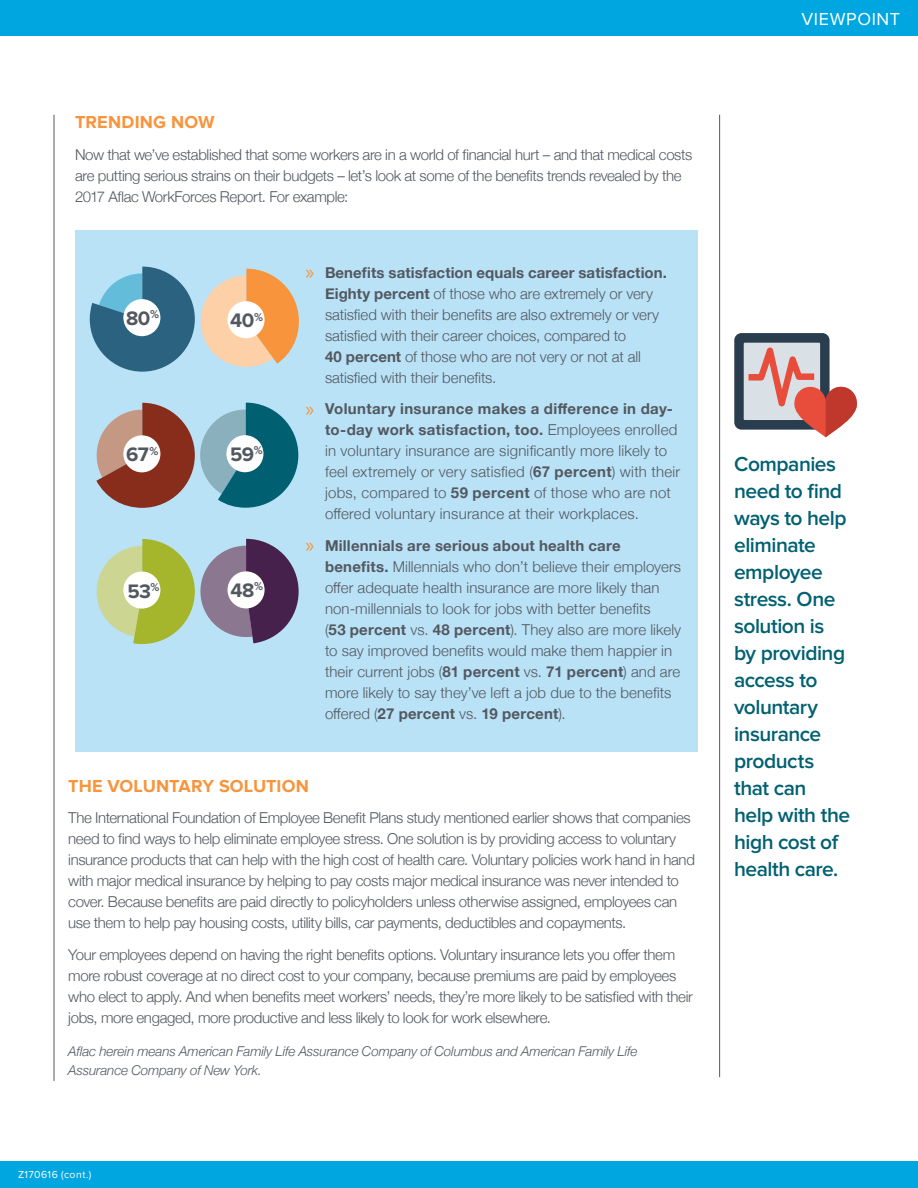
<style>
.page{position:relative;width:918px;height:1188px;background:#fff}
.page>*{position:absolute;margin:0;border:0;box-sizing:border-box;transform-origin:0 0}
.STD_PULL_QUOTE{font:600 21px/27px "Proxima Nova";letter-spacing:-.025em;color:#006071}
.t1{font:700 20.25px "Proxima Nova";letter-spacing:-.025em;color:#535860}
.STD_SUBHEAD{font:700 18px "Proxima Nova";letter-spacing:.015em;color:#f7943c}
.t2{font:18px "Proxima Nova";letter-spacing:.03em;color:#fff}
.STD_BODY_COPY{font:300 15px/21px "Helvetica Neue";letter-spacing:-.02em;color:#535860}
.STD_BODY_COPY-2{font:300 15px/21px "Helvetica Neue";letter-spacing:.005em;color:#535860}
.STD_BODY_COPY-3{font:300 15px/21px "Helvetica Neue";letter-spacing:.015em;color:#535860}
.STD_BODY_COPY-4{font:300 15px/21px "Helvetica Neue";color:#535860}
.STD_BODY_COPY-5{font:italic 300 13.5px/19.5px "Helvetica Neue";letter-spacing:-.01em;color:#535860}
.t3{font:10.5px "Proxima Nova";letter-spacing:.045em;color:#fff}
.s1{font-family:"Myriad Pro";font-weight:400;font-size:21px;color:#f7943c}
.s2{font-weight:700}
</style>
<div class="page">
<div style="left:75px;top:230px;width:242px;height:522px;background:#b9e2f6"></div>
<div style="left:0;top:0;width:918px;height:36px;background:#00a6e0"></div>
<div style="left:0;top:1161px;width:918px;height:27px;background:#00a6e0"></div>
<hr style="left:719px;top:115px;width:1px;height:962px;background:#535860">
<hr style="left:54px;top:115px;width:1px;height:966px;background:#535860">
<svg style="left:734px;top:333px;width:123px;height:104px"></svg>
<div style="left:294px;top:230px;width:404px;height:522px;background:#b9e2f6"></div>
<svg style="left:90px;top:267px;width:209px;height:105px"></svg>
<div style="left:228px;top:301px;width:37px;height:37px;background:#fff;border-radius:50%"></div>
<svg style="left:96px;top:403px;width:202px;height:105px"></svg>
<div style="left:226px;top:435px;width:37px;height:37px;background:#fff;border-radius:50%"></div>
<svg style="left:96px;top:539px;width:203px;height:105px"></svg>
<div style="left:228px;top:571px;width:37px;height:37px;background:#fff;border-radius:50%"></div>
<p class="STD_SUBHEAD" style="left:75px;top:112px;width:141px">TRENDING NOW</p>
<p class="STD_BODY_COPY" style="left:75px;top:143px;width:619px">Now that we’ve established that some workers are in a world of financial hurt – and that medical costs are putting serious strains on their budgets – let’s look at some of the benefits trends revealed by the<br>2017 Aflac WorkForces Report. For example:</p>
<p class="t1" style="left:126px;top:307px;width:35px">80<sup>%</sup></p>
<p class="t1" style="left:230px;top:309px;width:34px">40<sup>%</sup></p>
<p class="t1" style="left:126px;top:443px;width:34px">67<sup>%</sup></p>
<p class="t1" style="left:230px;top:443px;width:34px">59<sup>%</sup></p>
<p class="t1" style="left:128px;top:580px;width:33px">53<sup>%</sup></p>
<p class="t1" style="left:231px;top:578px;width:34px">48<sup>%</sup></p>
<p class="STD_BODY_COPY-4" style="left:325px;top:261px;width:343px;text-indent:-20px"><span class="s1">»</span> <span class="s2">Benefits satisfaction equals career satisfaction.<br>Eighty percent</span> of those who are extremely or very satisfied with their benefits are also extremely or very satisfied with their career choices, compared to<br><span class="s2">40 percent</span> of those who are not very or not at all satisfied with their benefits.</p>
<p class="STD_BODY_COPY-3" style="left:325px;top:397px;width:357px;text-indent:-19px"><span class="s1">»</span> <span class="s2">Voluntary insurance makes a difference in day&shy;to-day work satisfaction, too.</span> Employees enrolled in voluntary insurance are significantly more likely to feel extremely or very satisfied (<span class="s2">67 percent</span>) with their jobs, compared to <span class="s2">59 percent</span> of those who are not offered voluntary insurance at their workplaces.</p>
<p class="STD_BODY_COPY-2" style="left:325px;top:534px;width:358px;text-indent:-20px"><span class="s1">»</span> <span class="s2">Millennials are serious about health care benefits.</span> Millennials who don’t believe their employers offer adequate health insurance are more likely than non-millennials to look for jobs with better benefits<br>(<span class="s2">53 percent</span> vs. <span class="s2">48 percent</span>). They also are more likely to say improved benefits would make them happier in their current jobs (<span class="s2">81 percent</span> vs. <span class="s2">71 percent</span>) and are more likely to say they’ve left a job due to the benefits offered (<span class="s2">27 percent</span> vs. <span class="s2">19 percent</span>).</p>
<p class="STD_SUBHEAD" style="left:68px;top:775px;width:242px">THE VOLUNTARY SOLUTION</p>
<p class="STD_BODY_COPY" style="left:68px;top:806px;width:628px">The International Foundation of Employee Benefit Plans study mentioned earlier shows that companies need to find ways to help eliminate employee stress. One solution is by providing access to voluntary insurance products that can help with the high cost of health care. Voluntary policies work hand in hand with major medical insurance by helping to pay costs major medical insurance was never intended to cover. Because benefits are paid directly to policyholders unless otherwise assigned, employees can use them to help pay housing costs, utility bills, car payments, deductibles and copayments.</p>
<p class="STD_BODY_COPY" style="left:68px;top:943px;width:626px">Your employees depend on having the right benefits options. Voluntary insurance lets you offer them more robust coverage at no direct cost to your company, because premiums are paid by employees who elect to apply. And when benefits meet workers’ needs, they’re more likely to be satisfied with their jobs, more engaged, more productive and less likely to look for work elsewhere.</p>
<p class="STD_BODY_COPY-5" style="left:68px;top:1040px;width:571px">Aflac herein means American Family Life Assurance Company of Columbus and American Family Life<br>Assurance Company of New York.</p>
<p class="t3" style="left:18px;top:1169px;width:75px">Z170616 (cont.)</p>
<p class="t2" style="left:802px;top:9px;width:100px">VIEWPOINT</p>
<p class="STD_PULL_QUOTE" style="left:734px;top:451px;width:118px">Companies need to find ways to help eliminate employee stress. One solution is by providing access to voluntary insurance products that can help with the high cost of health care.</p>
</div>
